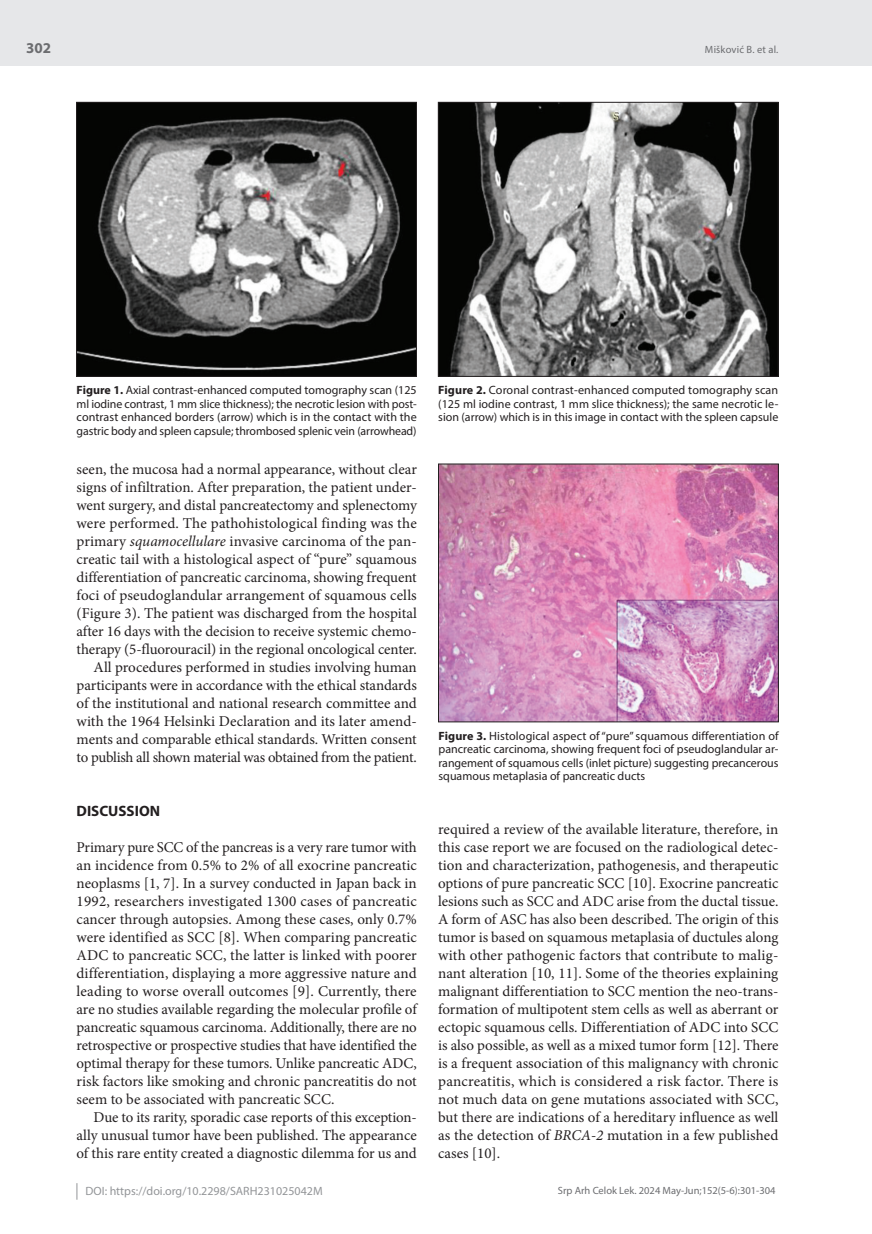
<style>
.page{position:relative;width:872px;height:1234px;background:#fff}
.page>*{position:absolute;margin:0;border:0;box-sizing:border-box;transform-origin:0 0}
.t1{font:15px/18px "Minion Pro";letter-spacing:-.005em;color:#231f20;text-align:justify}
.t2{font:700 15px "Myriad Pro";color:#231f20}
.t3{font:700 15px "Myriad Pro";color:#6c6d70}
.t4{font:12px/13.5px "Myriad Pro";color:#231f20;text-align:justify}
.t5{font:12px "Myriad Pro";color:#939598}
.t6{font:10.5px "Myriad Pro";color:#6c6d70}
.s1{font-weight:700}
.s2{font-style:italic}
</style>
<div class="page">
<div style="left:0;top:0;width:872px;height:66px;background:#e6e7e9"></div>
<svg style="left:77px;top:1183px;width:1px;height:16px"></svg>
<img style="left:78px;top:104px;width:337px;height:270px">
<div style="left:76px;top:102px;width:341px;height:274px;border:1px solid #231f20"></div>
<img style="left:440px;top:104px;width:336px;height:270px">
<div style="left:438px;top:102px;width:340px;height:274px;border:1px solid #231f20"></div>
<img style="left:440px;top:465px;width:336px;height:255px">
<p class="t3" style="left:26px;top:38px;width:26px">302</p>
<p class="t6" style="left:705px;top:43px;width:75px">Mišković B. et al.</p>
<p class="t4" style="left:77px;top:383px;width:342px"><span class="s1">Figure 1.</span> Axial contrast-enhanced computed tomography scan (125 ml iodine contrast, 1 mm slice thickness); the necrotic lesion with post&shy;contrast enhanced borders (arrow) which is in the contact with the gastric body and spleen capsule; thrombosed splenic vein (arrowhead)</p>
<p class="t4" style="left:438px;top:383px;width:341px"><span class="s1">Figure 2.</span> Coronal contrast-enhanced computed tomography scan (125 ml iodine contrast, 1 mm slice thickness); the same necrotic le&shy;sion (arrow) which is in this image in contact with the spleen capsule</p>
<p class="t1" style="left:77px;top:460px;width:342px;text-align:right">seen, the mucosa had a normal appearance, without clear signs of infiltration. After preparation, the patient under&shy;went surgery, and distal pancreatectomy and splenectomy were performed. The pathohistological finding was the primary <span class="s2">squamocellulare</span> invasive carcinoma of the pan&shy;creatic tail with a histological aspect of “pure” squamous differentiation of pancreatic carcinoma, showing frequent foci of pseudoglandular arrangement of squamous cells (Figure 3). The patient was discharged from the hospital after 16 days with the decision to receive systemic chemo&shy;therapy (5-fluorouracil) in the regional oncological center.<br>All procedures performed in studies involving human participants were in accordance with the ethical standards of the institutional and national research committee and with the 1964 Helsinki Declaration and its later amend&shy;ments and comparable ethical standards. Written consent to publish all shown material was obtained from the patient.</p>
<p class="t2" style="left:77px;top:801px;width:85px">DISCUSSION</p>
<p class="t1" style="left:77px;top:838px;width:342px">Primary pure SCC of the pancreas is a very rare tumor with an incidence from 0.5% to 2% of all exocrine pancreatic neoplasms [1, 7]. In a survey conducted in Japan back in 1992, researchers investigated 1300 cases of pancreatic cancer through autopsies. Among these cases, only 0.7% were identified as SCC [8]. When comparing pancreatic ADC to pancreatic SCC, the latter is linked with poorer differentiation, displaying a more aggressive nature and leading to worse overall outcomes [9]. Currently, there are no studies available regarding the molecular profile of pancreatic squamous carcinoma. Additionally, there are no retrospective or prospective studies that have identified the optimal therapy for these tumors. Unlike pancreatic ADC, risk factors like smoking and chronic pancreatitis do not seem to be associated with pancreatic SCC.</p>
<p class="t1" style="left:77px;top:1108px;width:342px;text-indent:17px">Due to its rarity, sporadic case reports of this exception&shy;ally unusual tumor have been published. The appearance of this rare entity created a diagnostic dilemma for us and</p>
<p class="t4" style="left:438px;top:728px;width:342px"><span class="s1">Figure 3.</span> Histological aspect of “pure” squamous differentiation of pancreatic carcinoma, showing frequent foci of pseudoglandular ar&shy;rangement of squamous cells (inlet picture) suggesting precancerous squamous metaplasia of pancreatic ducts</p>
<p class="t1" style="left:438px;top:820px;width:342px">required a review of the available literature, therefore, in this case report we are focused on the radiological detec&shy;tion and characterization, pathogenesis, and therapeutic options of pure pancreatic SCC [10]. Exocrine pancreatic lesions such as SCC and ADC arise from the ductal tissue.<br>A form of ASC has also been described. The origin of this tumor is based on squamous metaplasia of ductules along with other pathogenic factors that contribute to malig&shy;nant alteration [10, 11]. Some of the theories explaining malignant differentiation to SCC mention the neo-trans&shy;formation of multipotent stem cells as well as aberrant or ectopic squamous cells. Differentiation of ADC into SCC is also possible, as well as a mixed tumor form [12]. There is a frequent association of this malignancy with chronic pancreatitis, which is considered a risk factor. There is not much data on gene mutations associated with SCC, but there are indications of a hereditary influence as well as the detection of <span class="s2">BRCA-2</span> mutation in a few published cases [10].</p>
<p class="t5" style="left:86px;top:1183px;width:239px">DOI: https://doi.org/10.2298/SARH231025042M</p>
<p class="t6" style="left:558px;top:1184px;width:219px">Srp Arh Celok Lek. 2024 May-Jun;152(5-6):301-304</p>
</div>
